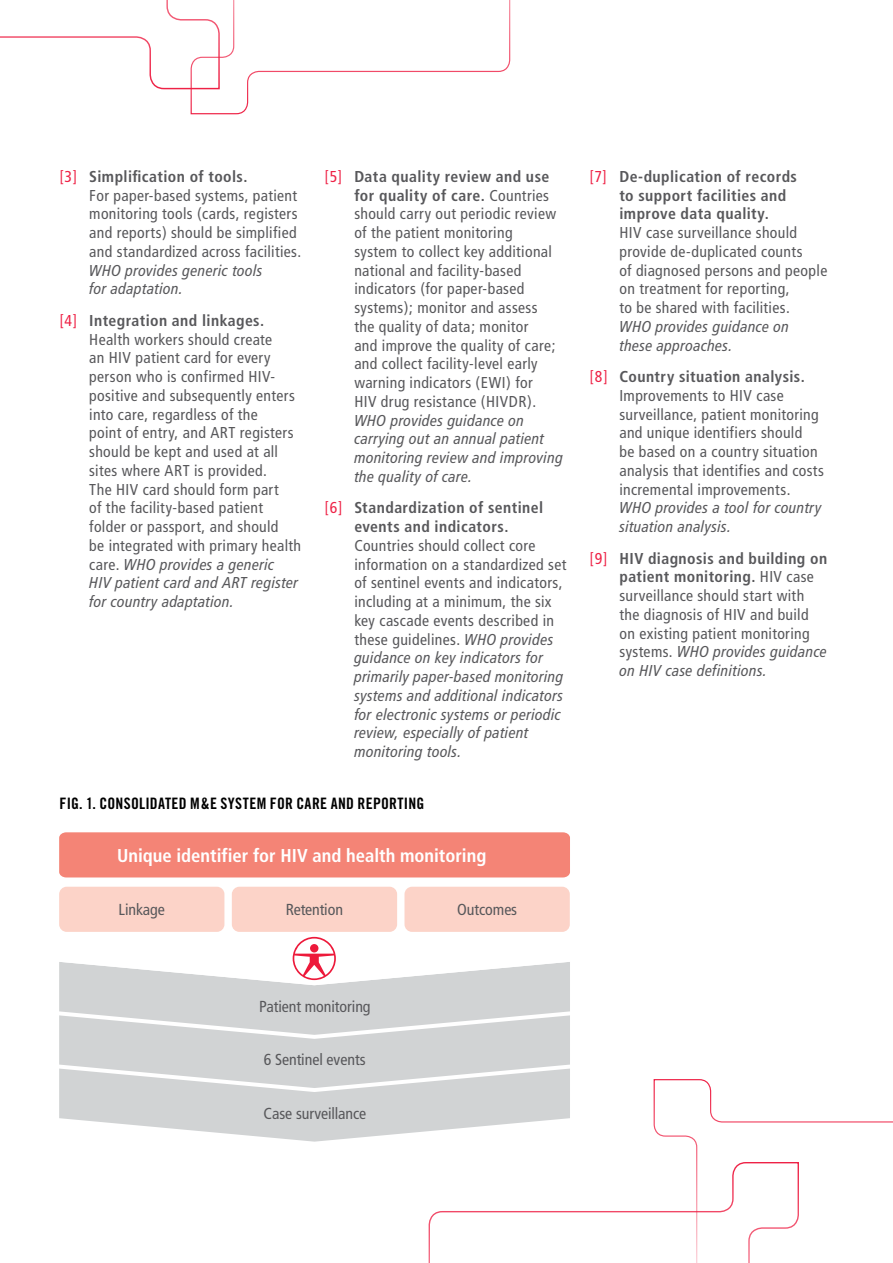
<style>
.page{position:relative;width:893px;height:1263px;background:#fff}
.page>*{position:absolute;margin:0;border:0;box-sizing:border-box;transform-origin:0 0}
.t1{font:700 condensed 18.6px "Frutiger";color:#fff}
.t2{font:condensed 15.9px "Frutiger";letter-spacing:-.005em;color:#58585b}
.t3{font:condensed 15.75px/18.8px "Frutiger";letter-spacing:.02em;color:#58585b}
.t4{font:italic condensed 15.75px/18.8px "Frutiger LT Com";letter-spacing:.02em;color:#58585b}
.Heading_2{font:15.75px "Trade Gothic Bold Cond Twenty";letter-spacing:.015em;color:#000}
.s1{color:#ee2246}
.s2{font-weight:700}
.s3{font-family:"Frutiger LT Com";font-style:italic}
.s4{font-family:"Frutiger";font-style:normal;color:#ee2246}
.s5{font-family:"Frutiger";font-weight:700;font-style:normal}
.s6{font-family:"Frutiger";font-style:normal}
</style>
<div class="page">
<svg style="left:0;top:0;width:511px;height:115px"></svg>
<div style="left:59px;top:832px;width:511px;height:45px;background:#f48476"></div>
<div style="left:59px;top:887px;width:165px;height:45px;background:#fcd3c8;border-radius:8px"></div>
<div style="left:232px;top:887px;width:165px;height:45px;background:#fcd3c8;border-radius:8px"></div>
<div style="left:404px;top:887px;width:166px;height:45px;background:#fcd3c8;border-radius:8px"></div>
<svg style="left:59px;top:900px;width:834px;height:363px"></svg>
<p class="t3" style="left:89px;top:167px;width:213px;text-indent:-30px"><span class="s1">[3]</span> <span class="s2">Simplification of tools.<br></span>For paper‑based systems, patient monitoring tools (cards, registers and reports) should be simplified and standardized across facilities.<br><span class="s3">WHO provides generic tools<br>for adaptation.</span></p>
<p class="t3" style="left:89px;top:311px;width:213px;text-indent:-30px"><span class="s1">[4]</span> <span class="s2">Integration and linkages.<br></span>Health workers should create<br>an HIV patient card for every person who is confirmed HIV&shy;positive and subsequently enters into care, regardless of the<br>point of entry, and ART registers should be kept and used at all sites where ART is provided.<br>The HIV card should form part<br>of the facility-based patient folder or passport, and should<br>be integrated with primary health care. <span class="s3">WHO provides a generic<br>HIV patient card and ART register for country adaptation.</span></p>
<p class="t3" style="left:354px;top:167px;width:210px;text-indent:-30px"><span class="s1">[5]</span> <span class="s2">Data quality review and use for quality of care.</span> Countries should carry out periodic review of the patient monitoring<br>system to collect key additional national and facility-based indicators (for paper-based systems); monitor and assess<br>the quality of data; monitor<br>and improve the quality of care; and collect facility-level early warning indicators (EWI) for<br>HIV drug resistance (HIVDR).<br><span class="s3">WHO provides guidance on carrying out an annual patient monitoring review and improving the quality of care.</span></p>
<p class="t4" style="left:354px;top:498px;width:214px;text-indent:-30px"><span class="s4">[6]</span> <span class="s5">Standardization of sentinel events and indicators.<br></span><span class="s6">Countries should collect core information on a standardized set of sentinel events and indicators, including at a minimum, the six key cascade events described in these guidelines.</span> WHO provides guidance on key indicators for primarily paper‑based monitoring systems and additional indicators for electronic systems or periodic review, especially of patient monitoring tools.</p>
<p class="Heading_2" style="left:60px;top:794px;width:366px">FIG. 1. CONSOLIDATED M&amp;E SYSTEM FOR CARE AND REPORTING</p>
<p class="t1" style="left:117px;top:844px;width:371px">Unique identifier for HIV and health monitoring</p>
<p class="t2" style="left:119px;top:901px;width:48px">Linkage</p>
<p class="t2" style="left:286px;top:901px;width:59px">Retention</p>
<p class="t2" style="left:457px;top:901px;width:62px">Outcomes</p>
<p class="t3" style="left:619px;top:167px;width:209px;text-indent:-30px"><span class="s1">[7]</span> <span class="s2">De-duplication of records<br>to support facilities and improve data quality.<br></span>HIV case surveillance should provide de‑duplicated counts<br>of diagnosed persons and people on treatment for reporting,<br>to be shared with facilities.<br><span class="s3">WHO provides guidance on<br>these approaches.</span></p>
<p class="t3" style="left:619px;top:367px;width:206px;text-indent:-30px"><span class="s1">[8]</span> <span class="s2">Country situation analysis.<br></span>Improvements to HIV case surveillance, patient monitoring and unique identifiers should<br>be based on a country situation analysis that identifies and costs incremental improvements.<br><span class="s3">WHO provides a tool for country situation analysis.</span></p>
<p class="t3" style="left:619px;top:549px;width:209px;text-indent:-30px"><span class="s1">[9]</span> <span class="s2">HIV diagnosis and building on patient monitoring.</span> HIV case surveillance should start with the diagnosis of HIV and build on existing patient monitoring systems. <span class="s3">WHO provides guidance on HIV case definitions.</span></p>
<p class="t2" style="left:259px;top:997px;width:113px">Patient monitoring</p>
<p class="t2" style="left:264px;top:1050px;width:104px">6 Sentinel events</p>
<p class="t2" style="left:264px;top:1104px;width:104px">Case surveillance</p>
</div>
